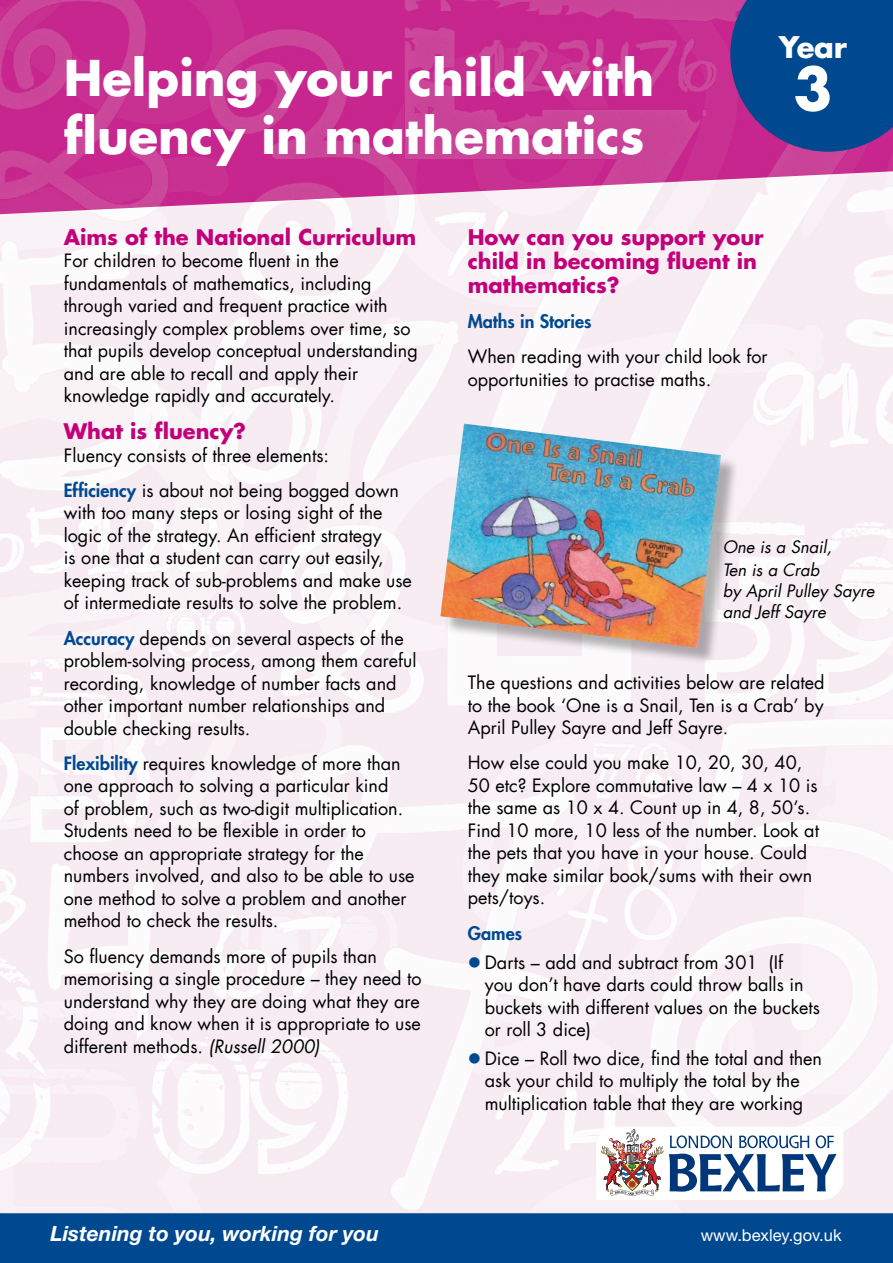
<style>
.page{position:relative;width:893px;height:1263px;background:#fff}
.page>*{position:absolute;margin:0;border:0;box-sizing:border-box;transform-origin:0 0}
.t1{font:700 56.85px "Futura LT";color:#fff}
.t2{font:700 48.3px/57.9px "Futura LT";color:#fff}
.t3{font:700 29.1px "Futura LT";color:#fff}
.t4{font:700 21px/24px "Futura LT";color:#c2007a}
.t5{font:italic 700 21px "Helvetica Neue LT Std";color:#fff}
.t6{font:18px/22.5px "Futura LT";color:#000}
.t7{font:800 18px "Futura LT";color:#004990}
.t8{font:italic 16.65px/22.5px "Futura LT";color:#000}
.t9{font:16.5px "Helvetica Neue LT Std";color:#fff}
.s1{font-weight:800;color:#004990}
.s2{font-style:italic}
.s3{color:#004990}
</style>
<div class="page">
<div style="left:0;top:1213px;width:893px;height:50px;background:#004990"></div>
<svg style="left:0;top:0;width:893px;height:216px;background:#ce4a9e"></svg>
<svg style="left:596px;top:1127px;width:247px;height:73px"></svg>
<div style="left:443px;top:427px;width:296px;height:239px;background:#000;opacity:.3"></div>
<img style="left:440px;top:424px;width:281px;height:224px">
<svg style="left:730px;top:0;width:163px;height:152px;background:#17458f"></svg>
<svg style="left:481px;top:1065px;width:18px;height:1px"></svg>
<h2 class="t2" style="left:64px;top:49px;width:592px">Helping your child with fluency in mathematics</h2>
<h3 class="t3" style="left:779px;top:28px;width:70px">Year</h3>
<h1 class="t1" style="left:793px;top:51px;width:40px">3</h1>
<p class="t4" style="left:64px;top:225px;width:354px">Aims of the National Curriculum</p>
<p class="t6" style="left:64px;top:250px;width:356px">For children to become fluent in the fundamentals of mathematics, including through varied and frequent practice with increasingly complex problems over time, so that pupils develop conceptual understanding and are able to recall and apply their knowledge rapidly and accurately.</p>
<p class="t4" style="left:64px;top:419px;width:184px">What is fluency?</p>
<p class="t6" style="left:64px;top:437px;width:337px;line-height:35.2px">Fluency consists of three elements:<br><span class="s1">Efficiency</span> is about not being bogged down</p>
<p class="t6" style="left:64px;top:502px;width:350px">with too many steps or losing sight of the logic of the strategy. An efficient strategy<br>is one that a student can carry out easily, keeping track of sub-problems and make use of intermediate results to solve the problem.</p>
<p class="t6" style="left:64px;top:627px;width:354px"><span class="s1">Accuracy</span> depends on several aspects of the problem-solving process, among them careful recording, knowledge of number facts and other important number relationships and double checking results.</p>
<p class="t6" style="left:64px;top:752px;width:352px"><span class="s1">Flexibility</span> requires knowledge of more than one approach to solving a particular kind<br>of problem, such as two-digit multiplication.<br>Students need to be flexible in order to choose an appropriate strategy for the numbers involved, and also to be able to use one method to solve a problem and another method to check the results.</p>
<p class="t6" style="left:64px;top:945px;width:359px">So fluency demands more of pupils than memorising a single procedure – they need to understand why they are doing what they are doing and know when it is appropriate to use different methods. <span class="s2">(Russell 2000)</span></p>
<p class="t4" style="left:468px;top:225px;width:297px">How can you support your child in becoming fluent in mathematics?</p>
<p class="t7" style="left:468px;top:309px;width:125px">Maths in Stories</p>
<p class="t6" style="left:468px;top:346px;width:301px">When reading with your child look for opportunities to practise maths.</p>
<p class="t8" style="left:723px;top:536px;width:111px">One is a Snail,<br>Ten is a Crab</p>
<p class="t8" style="left:723px;top:580px;width:153px;line-height:20.9px">by April Pulley Sayre and Jeff Sayre</p>
<p class="t6" style="left:468px;top:671px;width:358px;text-align:justify">The questions and activities below are related to the book ‘One is a Snail, Ten is a Crab’ by April Pulley Sayre and Jeff Sayre.</p>
<p class="t6" style="left:468px;top:752px;width:353px">How else could you make 10, 20, 30, 40, 50 etc? Explore commutative law – 4 x 10 is the same as 10 x 4. Count up in 4, 8, 50’s.<br>Find 10 more, 10 less of the number. Look at the pets that you have in your house. Could they make similar book/sums with their own pets/toys.</p>
<p class="t7" style="left:468px;top:921px;width:56px">Games</p>
<p class="t6" style="left:485px;top:951px;width:337px;text-indent:-17px"><span class="s3">●</span> Darts – add and subtract from 301 (If<br>you don’t have darts could throw balls in buckets with different values on the buckets or roll 3 dice)</p>
<p class="t6" style="left:468px;top:1047px;width:356px;text-align:center"><span class="s3">●</span> Dice – Roll two dice, find the total and then ask your child to multiply the total by the multiplication table that they are working</p>
<p class="t5" style="left:51px;top:1220px;width:330px">Listening to you, working for you</p>
<p class="t9" style="left:701px;top:1225px;width:142px">www.bexley.gov.uk</p>
</div>
